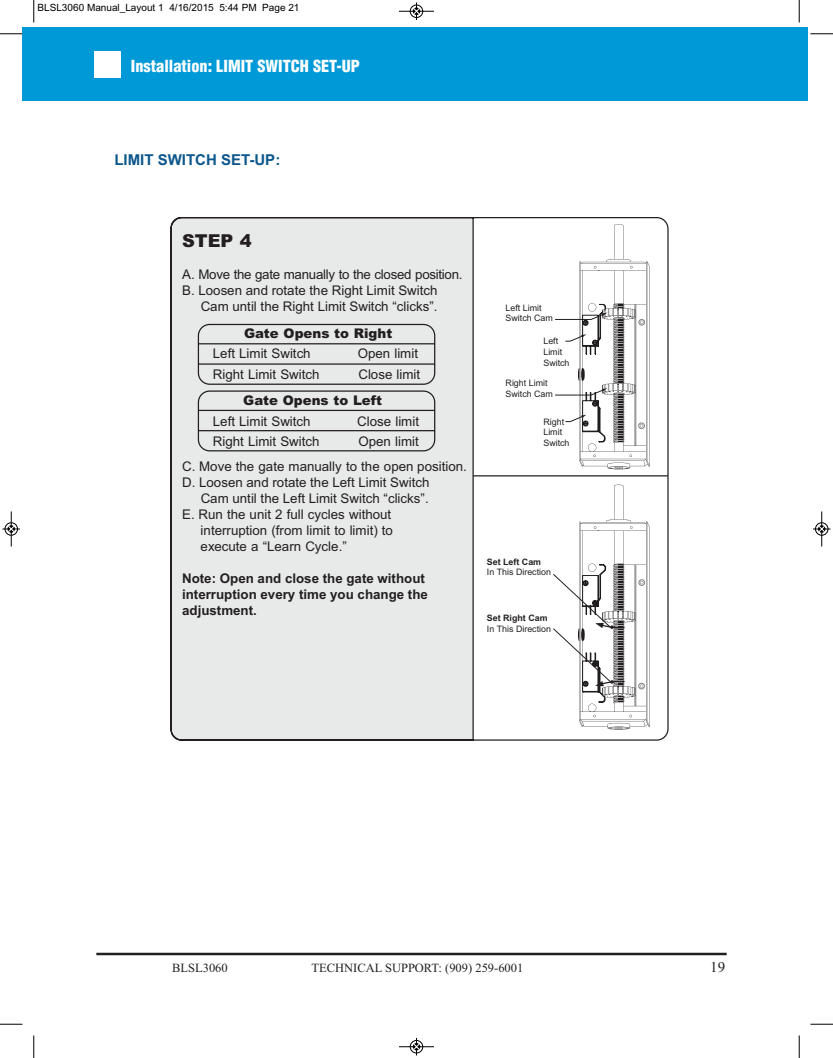
<style>
.page{position:relative;width:833px;height:1058px;background:#fff}
.page>*{position:absolute;margin:0;border:0;box-sizing:border-box;transform-origin:0 0}
.t1{font:900 17.75px "Arial";color:#231f20}
.t2{font:900 condensed 16.25px "Helvetica LT Std";color:#fff}
.t3{font:700 15px "Arial";color:#0b568c}
.t4{font:15px "Times New Roman";color:#231f20}
.t5{font:13.38px "Arial";color:#231f20}
.t6{font:700 13.38px/16px "Arial";color:#231f20}
.t7{font:13.38px "Arial";letter-spacing:-.02em;color:#231f20}
.t8{font:900 13.38px "Arial";color:#231f20}
.t9{font:12.5px "Times New Roman";color:#231f20}
.t10{font:10px "Arial";color:#000}
.t11{font:8.88px/10.6px "Arial";color:#231f20}
.t12{font:700 8.88px "Arial";color:#231f20}
</style>
<div class="page">
<div style="left:22px;top:27px;width:785px;height:74px;background:#0099d8"></div>
<hr style="left:96px;top:952px;width:630px;height:3px;background:#231f20">
<div style="left:94px;top:51px;width:27px;height:26px;background:#fff"></div>
<svg style="left:170px;top:217px;width:498px;height:523px"></svg>
<hr style="left:473px;top:475px;width:195px;height:1px;background:#231f20">
<svg style="left:197px;top:323px;width:239px;height:129px;background:#d7d7d7"></svg>
<svg style="left:555px;top:224px;width:94px;height:245px"></svg>
<svg style="left:553px;top:484px;width:96px;height:245px"></svg>
<svg style="left:33px;top:0;width:2px;height:22px"></svg>
<svg style="left:0;top:33px;width:22px;height:2px"></svg>
<svg style="left:798px;top:0;width:2px;height:22px"></svg>
<svg style="left:810px;top:33px;width:22px;height:2px"></svg>
<svg style="left:33px;top:1035px;width:2px;height:23px"></svg>
<svg style="left:0;top:1023px;width:22px;height:2px"></svg>
<svg style="left:798px;top:1035px;width:2px;height:23px"></svg>
<svg style="left:810px;top:1023px;width:22px;height:2px"></svg>
<hr style="left:399px;top:11px;width:35px;height:1px;background:#000">
<div style="left:410px;top:5px;width:13px;height:13px;border:1px solid #000;border-radius:50%"></div>
<svg style="left:413px;top:2px;width:6px;height:18px"></svg>
<hr style="left:399px;top:1046px;width:35px;height:1px;background:#000">
<div style="left:410px;top:1040px;width:13px;height:13px;border:1px solid #000;border-radius:50%"></div>
<svg style="left:413px;top:1038px;width:6px;height:17px"></svg>
<hr style="left:11px;top:511px;width:1px;height:35px;background:#000">
<div style="left:5px;top:522px;width:13px;height:13px;border:1px solid #000;border-radius:50%"></div>
<svg style="left:2px;top:526px;width:18px;height:6px"></svg>
<hr style="left:821px;top:511px;width:1px;height:35px;background:#000">
<div style="left:815px;top:522px;width:13px;height:13px;border:1px solid #000;border-radius:50%"></div>
<svg style="left:813px;top:526px;width:17px;height:6px"></svg>
<p class="t10" style="left:38px;top:2px;width:263px">BLSL3060 Manual_Layout 1 4/16/2015 5:44 PM Page 21</p>
<p class="t2" style="left:131px;top:60px;width:230px">Installation: LIMIT SWITCH SET-UP</p>
<p class="t3" style="left:114px;top:150px;width:167px">LIMIT SWITCH SET-UP:</p>
<h1 class="t1" style="left:182px;top:228px;width:71px">STEP 4</h1>
<p class="t7" style="left:182px;top:266px;width:282px">A. Move the gate manually to the closed position.</p>
<p class="t5" style="left:182px;top:282px;width:257px">B. Loosen and rotate the Right Limit Switch</p>
<p class="t5" style="left:201px;top:298px;width:238px">Cam until the Right Limit Switch “clicks”.</p>
<p class="t8" style="left:244px;top:323px;width:150px">Gate Opens to Right</p>
<p class="t5" style="left:213px;top:345px;width:99px">Left Limit Switch</p>
<p class="t5" style="left:357px;top:345px;width:62px">Open limit</p>
<p class="t5" style="left:213px;top:365px;width:108px">Right Limit Switch</p>
<p class="t5" style="left:358px;top:365px;width:63px">Close limit</p>
<p class="t8" style="left:243px;top:390px;width:140px">Gate Opens to Left</p>
<p class="t5" style="left:213px;top:412px;width:99px">Left Limit Switch</p>
<p class="t5" style="left:357px;top:412px;width:63px">Close limit</p>
<p class="t5" style="left:213px;top:432px;width:108px">Right Limit Switch</p>
<p class="t5" style="left:358px;top:432px;width:62px">Open limit</p>
<p class="t5" style="left:182px;top:457px;width:286px">C. Move the gate manually to the open position.</p>
<p class="t5" style="left:182px;top:473px;width:249px">D. Loosen and rotate the Left Limit Switch</p>
<p class="t5" style="left:201px;top:489px;width:229px">Cam until the Left Limit Switch “clicks”.</p>
<p class="t5" style="left:182px;top:505px;width:211px">E. Run the unit 2 full cycles without</p>
<p class="t5" style="left:201px;top:521px;width:194px">interruption (from limit to limit) to</p>
<p class="t5" style="left:201px;top:537px;width:148px">execute a “Learn Cycle.”</p>
<p class="t6" style="left:182px;top:570px;width:247px">Note: Open and close the gate without interruption every time you change the adjustment.</p>
<p class="t11" style="left:505px;top:302px;width:49px">Left Limit<br>Switch Cam</p>
<p class="t11" style="left:543px;top:336px;width:28px">Left<br>Limit<br>Switch</p>
<p class="t11" style="left:505px;top:378px;width:49px">Right Limit<br>Switch Cam</p>
<p class="t11" style="left:543px;top:416px;width:28px">Right<br>Limit<br>Switch</p>
<p class="t12" style="left:487px;top:555px;width:56px">Set Left Cam</p>
<p class="t11" style="left:487px;top:567px;width:66px">In This Direction</p>
<p class="t12" style="left:487px;top:612px;width:62px">Set Right Cam</p>
<p class="t11" style="left:487px;top:623px;width:66px">In This Direction</p>
<p class="t9" style="left:172px;top:960px;width:57px">BLSL3060</p>
<p class="t9" style="left:311px;top:960px;width:213px">TECHNICAL SUPPORT: (909) 259-6001</p>
<p class="t4" style="left:710px;top:958px;width:16px">19</p>
</div>
